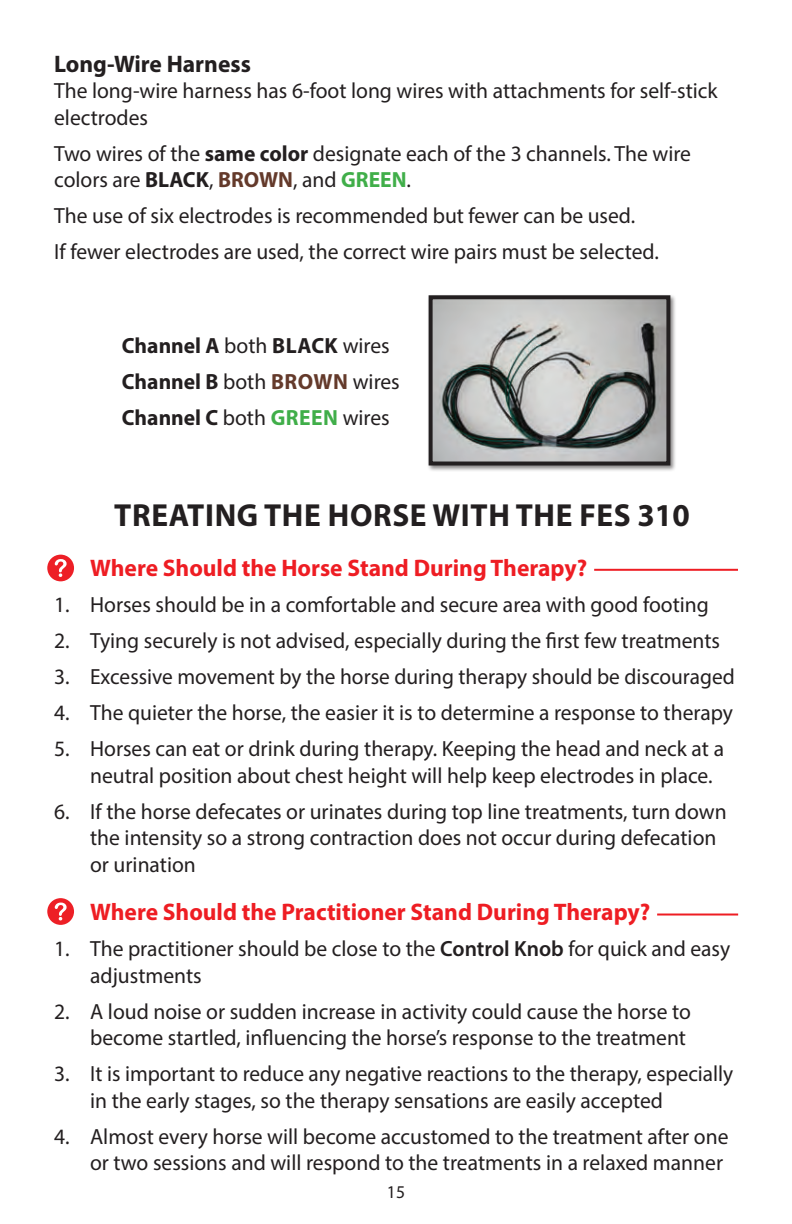
<style>
.page{position:relative;width:792px;height:1224px;background:#fff}
.page>*{position:absolute;margin:0;border:0;box-sizing:border-box;transform-origin:0 0}
.t1{font:700 32px "Myriad Pro";letter-spacing:.02em;color:#231f20}
.t2{font:700 24px "Myriad Pro";color:#ee1d23}
.t3{font:700 24px "Myriad Pro";color:#231f20}
.t4{font:22px/26.4px "Myriad Pro";color:#231f20}
.t5{font:700 22px/36px "Myriad Pro";color:#231f20}
.t6{font:18px "Myriad Pro";color:#231f20}
.s1{font-weight:700}
.s2{font-weight:700;color:#643a2b}
.s3{font-weight:700;color:#40ae49}
.s4{font-weight:400}
.s5{color:#643a2b}
.s6{color:#40ae49}
.s7{font-weight:600}
</style>
<div class="page">
<div style="left:427px;top:294px;width:250px;height:178px;background:#231f20;opacity:.55"></div>
<img style="left:434px;top:300px;width:231px;height:161px">
<div style="left:429px;top:295px;width:241px;height:171px;border:4px solid #231f20"></div>
<hr style="left:594px;top:569px;width:144px;height:2px;background:#ee1d23">
<hr style="left:657px;top:914px;width:81px;height:2px;background:#ee1d23">
<svg style="left:47px;top:555px;width:27px;height:26px"></svg>
<svg style="left:47px;top:898px;width:27px;height:27px"></svg>
<p class="t3" style="left:54px;top:48px;width:198px">Long-Wire Harness</p>
<p class="t4" style="left:54px;top:77px;width:665px">The long-wire harness has 6-foot long wires with attachments for self-stick electrodes</p>
<p class="t4" style="left:54px;top:140px;width:638px">Two wires of the <span class="s1">same color</span> designate each of the 3 channels. The wire colors are <span class="s1">BLACK</span>, <span class="s2">BROWN</span>, and <span class="s3">GREEN</span>.</p>
<p class="t4" style="left:54px;top:197px;width:606px;line-height:36px">The use of six electrodes is recommended but fewer can be used.<br>If fewer electrodes are used, the correct wire pairs must be selected.</p>
<p class="t5" style="left:122px;top:327px;width:279px">Channel A <span class="s4">both</span> BLACK <span class="s4">wires<br></span>Channel B <span class="s4">both</span> <span class="s5">BROWN</span> <span class="s4">wires<br></span>Channel C <span class="s4">both</span> <span class="s6">GREEN</span> <span class="s4">wires</span></p>
<h1 class="t1" style="left:114px;top:494px;width:577px">TREATING THE HORSE WITH THE FES 310</h1>
<p class="t2" style="left:90px;top:553px;width:498px">Where Should the Horse Stand During Therapy?</p>
<p class="t4" style="left:54px;top:591px;width:656px">1. Horses should be in a comfortable and secure area with good footing</p>
<p class="t4" style="left:54px;top:627px;width:667px">2. Tying securely is not advised, especially during the first few treatments</p>
<p class="t4" style="left:54px;top:663px;width:682px">3. Excessive movement by the horse during therapy should be discouraged</p>
<p class="t4" style="left:54px;top:699px;width:680px">4. The quieter the horse, the easier it is to determine a response to therapy</p>
<p class="t4" style="left:90px;top:735px;width:635px;text-indent:-36px">5. Horses can eat or drink during therapy. Keeping the head and neck at a neutral position about chest height will help keep electrodes in place.</p>
<p class="t4" style="left:90px;top:798px;width:638px;text-indent:-36px">6. If the horse defecates or urinates during top line treatments, turn down the intensity so a strong contraction does not occur during defecation or urination</p>
<p class="t2" style="left:90px;top:897px;width:562px">Where Should the Practitioner Stand During Therapy?</p>
<p class="t4" style="left:90px;top:935px;width:642px;text-indent:-36px">1. The practitioner should be close to the <span class="s7">Control Knob</span> for quick and easy adjustments</p>
<p class="t4" style="left:54px;top:998px;width:638px;text-align:right">2. A loud noise or sudden increase in activity could cause the horse to become startled, influencing the horse’s response to the treatment</p>
<p class="t4" style="left:90px;top:1060px;width:645px;text-indent:-36px">3. It is important to reduce any negative reactions to the therapy, especially in the early stages, so the therapy sensations are easily accepted</p>
<p class="t4" style="left:54px;top:1123px;width:676px;text-align:right">4. Almost every horse will become accustomed to the treatment after one or two sessions and will respond to the treatments in a relaxed manner</p>
<p class="t6" style="left:387px;top:1181px;width:20px">15</p>
</div>
